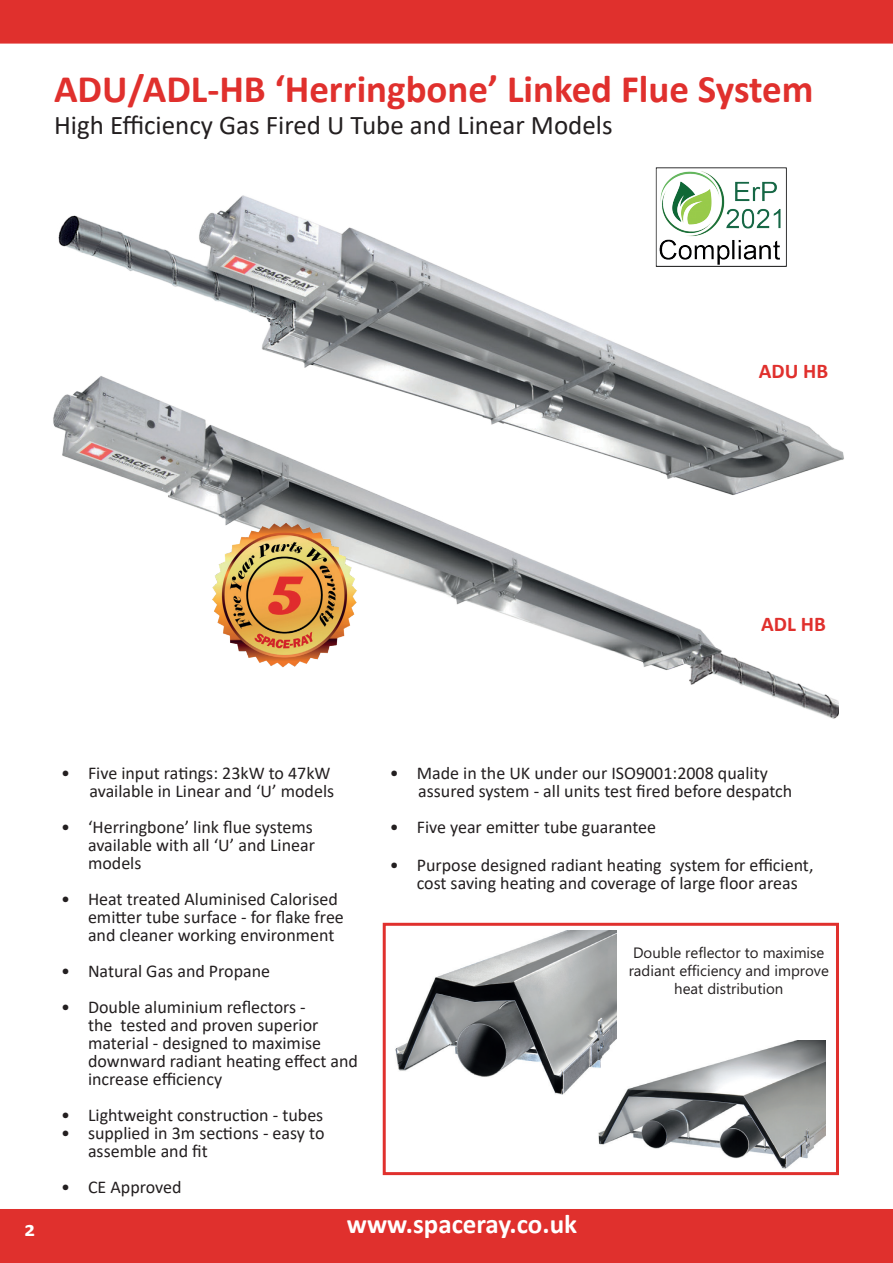
<style>
.page{position:relative;width:893px;height:1263px;background:#fff}
.page>*{position:absolute;margin:0;border:0;box-sizing:border-box;transform-origin:0 0}
.t1{font:700 39px "Calibri";color:#e0302d}
.t2{font:27px "Calibri";color:#231f20}
.t3{font:700 27px "Calibri";color:#fff}
.t4{font:700 21px "Calibri";color:#e0302d}
.t5{font:700 21px "Calibri";color:#fff}
.t6{font:18px/18px "Calibri";color:#231f20}
.t7{font:15px/18px "Microsoft Phags Pa";color:#231f20;text-align:center}
</style>
<div class="page">
<div style="left:0;top:1209px;width:893px;height:54px;background:#e0302d"></div>
<img style="left:655px;top:167px;width:132px;height:20px">
<img style="left:53px;top:415px;width:786px;height:304px">
<div style="left:0;top:0;width:893px;height:44px;background:#e0302d"></div>
<img style="left:54px;top:187px;width:790px;height:316px">
<img style="left:598px;top:1040px;width:227px;height:129px">
<img style="left:395px;top:930px;width:221px;height:167px">
<div style="left:383px;top:923px;width:456px;height:252px;border:3px solid #e0302d"></div>
<img style="left:210px;top:519px;width:148px;height:153px">
<h1 class="t1" style="left:54px;top:61px;width:761px">ADU/ADL-HB ‘Herringbone’ Linked Flue System</h1>
<h2 class="t2" style="left:54px;top:106px;width:560px">High Efficiency Gas Fired U Tube and Linear Models</h2>
<p class="t4" style="left:759px;top:356px;width:71px">ADU HB</p>
<p class="t4" style="left:761px;top:609px;width:66px">ADL HB</p>
<p class="t6" style="left:61px;top:764px;width:275px;text-align:right">• Five input ratings: 23kW to 47kW available in Linear and ‘U’ models</p>
<p class="t6" style="left:88px;top:818px;width:228px;text-align:justify;text-indent:-27px">• ‘Herringbone’ link flue systems available with all ‘U’ and Linear models</p>
<p class="t6" style="left:88px;top:890px;width:257px;text-indent:-27px">• Heat treated Aluminised Calorised emitter tube surface - for flake free and cleaner working environment</p>
<p class="t6" style="left:61px;top:962px;width:211px">• Natural Gas and Propane</p>
<p class="t6" style="left:88px;top:998px;width:271px;text-indent:-27px">• Double aluminium reflectors -<br>the tested and proven superior material - designed to maximise downward radiant heating effect and increase efficiency</p>
<p class="t6" style="left:61px;top:1106px;width:264px">• Lightweight construction - tubes</p>
<p class="t6" style="left:88px;top:1124px;width:238px;text-indent:-27px">• supplied in 3m sections - easy to assemble and fit</p>
<p class="t6" style="left:61px;top:1178px;width:122px">• CE Approved</p>
<p class="t6" style="left:418px;top:764px;width:376px;text-indent:-28px">• Made in the UK under our ISO9001:2008 quality assured system - all units test fired before despatch</p>
<p class="t6" style="left:390px;top:818px;width:268px">• Five year emitter tube guarantee</p>
<p class="t6" style="left:417px;top:855px;width:398px;text-indent:-27px">• Purpose designed radiant heating system for efficient, cost saving heating and coverage of large floor areas</p>
<p class="t7" style="left:629px;top:943px;width:202px">Double reflector to maximise radiant efficiency and improve heat distribution</p>
<p class="t5" style="left:24px;top:1214px;width:12px">2</p>
<h2 class="t3" style="left:347px;top:1205px;width:232px">www.spaceray.co.uk</h2>
</div>
